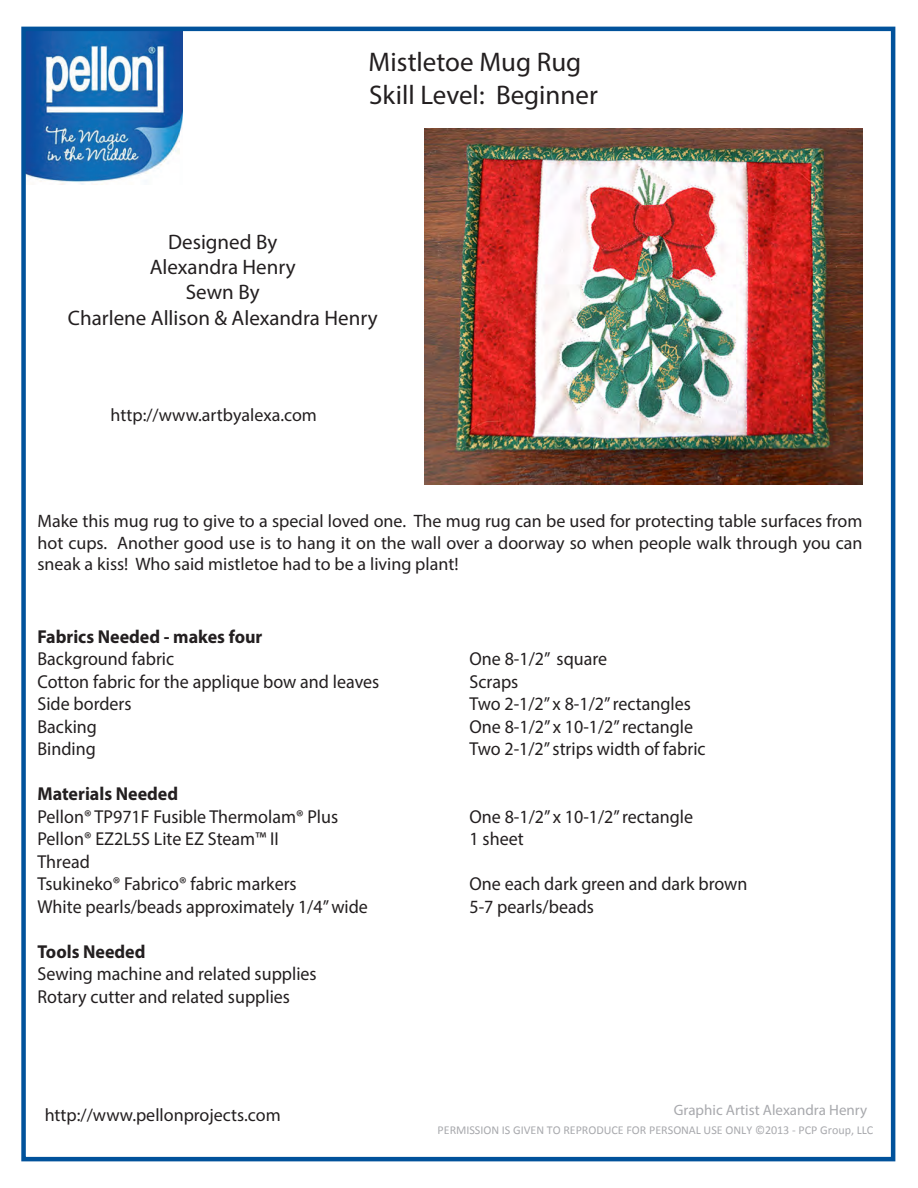
<style>
.page{position:relative;width:918px;height:1188px;background:#fff}
.page>*{position:absolute;margin:0;border:0;box-sizing:border-box;transform-origin:0 0}
.t1{font:27px/32.4px "Myriad Pro";color:#231f20}
.t2{font:21px/25.2px "Myriad Pro";color:#231f20;text-align:center}
.t3{font:18.75px/22.5px "Myriad Pro";color:#231f20;scale:.96 1}
.t4{font:700 18.75px/22.5px "Myriad Pro";color:#231f20;scale:.96 1}
.t5{font:18px/21.6px "Myriad Pro";color:#231f20;text-align:justify}
.t6{font:15px "Myriad Pro";color:#a8a9ad}
.t7{font:12px "Calibri";color:#a8a9ad}
.s1{font-weight:400}
.s2{font-weight:700}
</style>
<div class="page">
<img style="left:26px;top:32px;width:157px;height:153px">
<div style="left:21px;top:27px;width:874px;height:1134px;border:4px solid #01529b"></div>
<img style="left:424px;top:129px;width:439px;height:355px">
<p class="t1" style="left:369px;top:46px;width:231px">Mistletoe Mug Rug<br>Skill Level: Beginner</p>
<p class="t2" style="left:68px;top:229px;width:311px">Designed By<br>Alexandra Henry<br>Sewn By<br>Charlene Allison &amp; Alexandra Henry</p>
<p class="t5" style="left:111px;top:404px;width:208px">http://www.artbyalexa.com</p>
<p class="t5" style="left:38px;top:510px;width:827px">Make this mug rug to give to a special loved one. The mug rug can be used for protecting table surfaces from hot cups. Another good use is to hang it on the wall over a doorway so when people walk through you can sneak a kiss! Who said mistletoe had to be a living plant!</p>
<p class="t4" style="left:38px;top:625px;width:236px">Fabrics Needed - makes four<br><span class="s1">Background fabric</span></p>
<p class="t3" style="left:470px;top:648px;width:145px">One 8-1/2” square</p>
<p class="t3" style="left:38px;top:670px;width:358px">Cotton fabric for the applique bow and leaves</p>
<p class="t3" style="left:470px;top:670px;width:52px">Scraps</p>
<p class="t3" style="left:38px;top:693px;width:100px">Side borders</p>
<p class="t3" style="left:470px;top:693px;width:232px">Two 2-1/2” x 8-1/2” rectangles</p>
<p class="t3" style="left:38px;top:715px;width:63px">Backing</p>
<p class="t3" style="left:470px;top:715px;width:234px">One 8-1/2” x 10-1/2” rectangle</p>
<p class="t3" style="left:38px;top:738px;width:62px">Binding</p>
<p class="t3" style="left:470px;top:738px;width:248px">Two 2-1/2” strips width of fabric</p>
<p class="t3" style="left:38px;top:782px;width:315px"><span class="s2">Materials Needed<br></span>Pellon® TP971F Fusible Thermolam® Plus</p>
<p class="t3" style="left:470px;top:805px;width:234px">One 8-1/2” x 10-1/2” rectangle</p>
<p class="t3" style="left:38px;top:827px;width:253px">Pellon® EZ2L5S Lite EZ Steam™ II</p>
<p class="t3" style="left:470px;top:827px;width:58px">1 sheet</p>
<p class="t3" style="left:38px;top:850px;width:272px">Thread<br>Tsukineko® Fabrico® fabric markers</p>
<p class="t3" style="left:470px;top:872px;width:291px">One each dark green and dark brown</p>
<p class="t3" style="left:38px;top:895px;width:346px">White pearls/beads approximately 1/4” wide</p>
<p class="t3" style="left:470px;top:895px;width:131px">5-7 pearls/beads</p>
<p class="t3" style="left:38px;top:940px;width:292px"><span class="s2">Tools Needed<br></span>Sewing machine and related supplies<br>Rotary cutter and related supplies</p>
<p class="t5" style="left:45px;top:1104px;width:237px">http://www.pellonprojects.com</p>
<p class="t6" style="left:674px;top:1100px;width:195px">Graphic Artist Alexandra Henry</p>
<p class="t7" style="left:437px;top:1123px;width:437px">PERMISSION IS GIVEN TO REPRODUCE FOR PERSONAL USE ONLY ©2013 - PCP Group, LLC</p>
</div>
